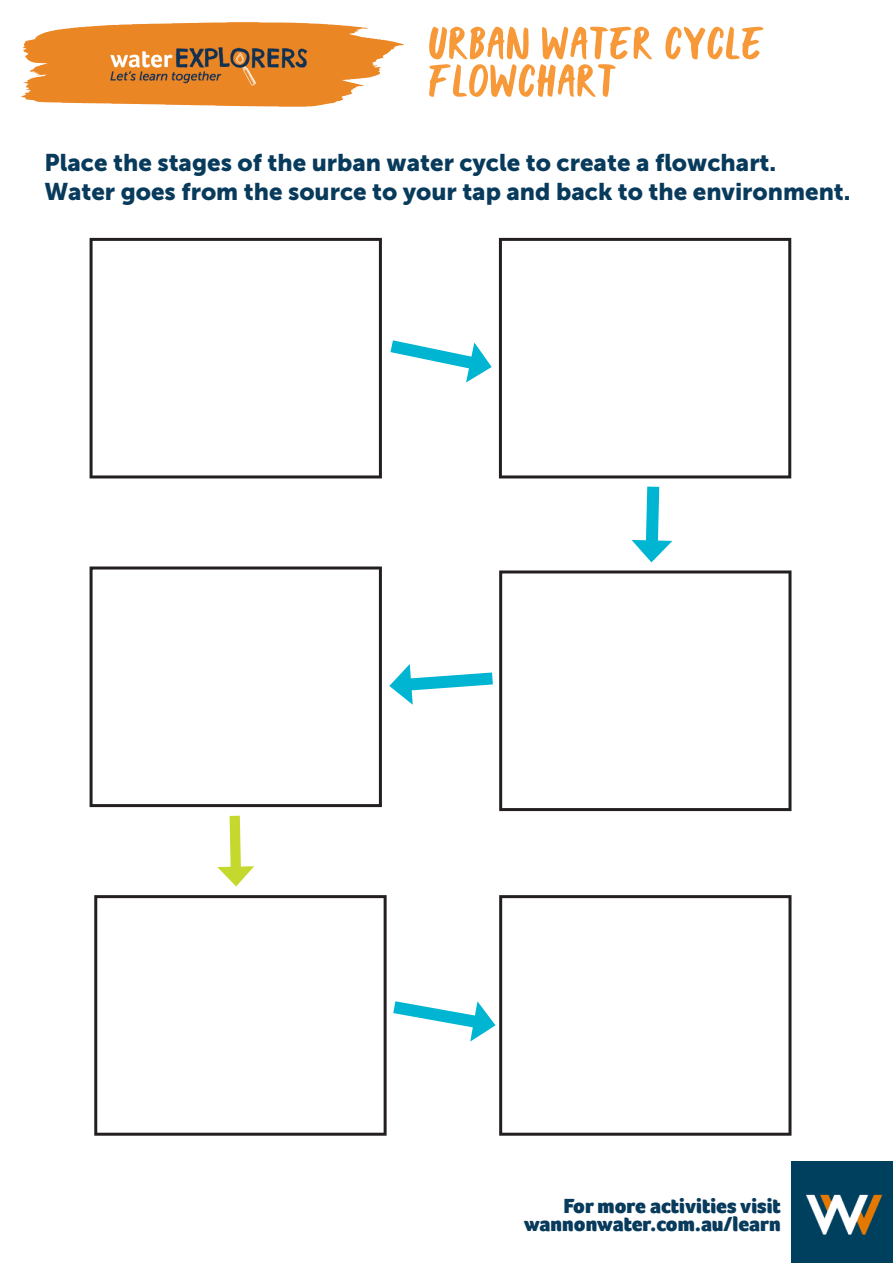
<style>
.page{position:relative;width:893px;height:1263px;background:#fff}
.page>*{position:absolute;margin:0;border:0;box-sizing:border-box;transform-origin:0 0}
.Body_9pt_Bold_Right{font:75px "Black Gate Sans";color:#f79939}
.t1{font:24px/28.8px "Museo Sans 900";color:#083a5c}
.Body_9pt_Bold_Right-2{font:900 21px/18px "Foco";color:#083a5c;text-align:right}
</style>
<div class="page">
<img style="left:21px;top:22px;width:382px;height:85px">
<img style="left:791px;top:1161px;width:102px;height:102px">
<svg style="left:90px;top:238px;width:292px;height:240px"></svg>
<svg style="left:499px;top:238px;width:292px;height:240px"></svg>
<svg style="left:499px;top:570px;width:292px;height:241px"></svg>
<svg style="left:94px;top:895px;width:293px;height:241px"></svg>
<svg style="left:90px;top:566px;width:292px;height:241px"></svg>
<svg style="left:499px;top:895px;width:292px;height:241px"></svg>
<svg style="left:377px;top:332px;width:115px;height:50px"></svg>
<svg style="left:631px;top:474px;width:41px;height:88px"></svg>
<svg style="left:389px;top:664px;width:116px;height:41px"></svg>
<svg style="left:217px;top:805px;width:37px;height:81px"></svg>
<svg style="left:380px;top:993px;width:116px;height:48px"></svg>
<p class="Body_9pt_Bold_Right" style="left:429px;top:-4px;width:338px">urban water cycle</p>
<p class="Body_9pt_Bold_Right" style="left:429px;top:33px;width:190px">flowchart</p>
<p class="t1" style="left:44px;top:148px;width:808px">Place the stages of the urban water cycle to create a flowchart.<br>Water goes from the source to your tap and back to the environment.</p>
<p class="Body_9pt_Bold_Right-2" style="left:524px;top:1196px;width:259px">For more activities visit wannonwater.com.au/learn</p>
</div>
